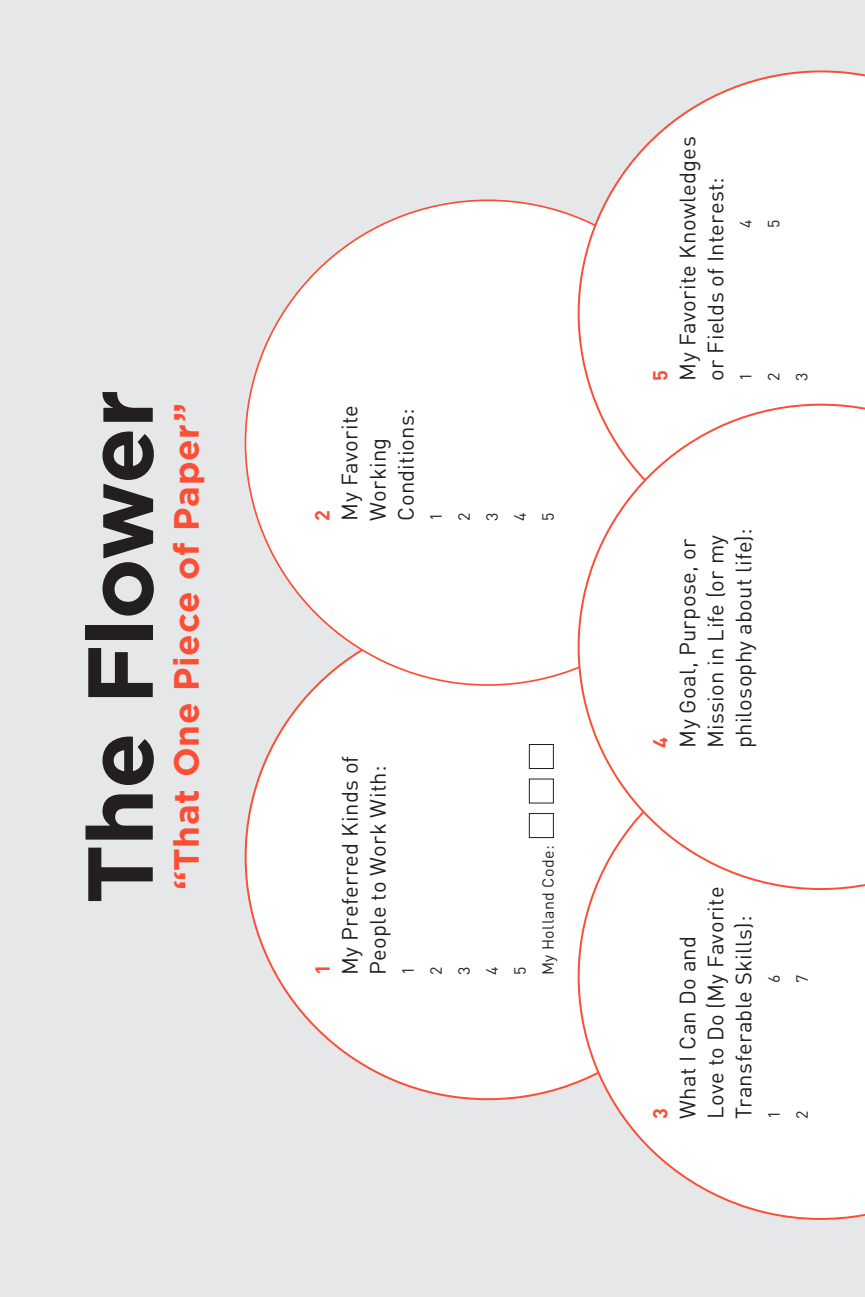
<style>
.page{position:relative;width:865px;height:1297px;background:#fff}
.page>*{position:absolute;margin:0;border:0;box-sizing:border-box;transform-origin:0 0}
.t1{font:700 92px "Gotham";letter-spacing:-.015em;color:#231f20}
.t2{font:700 35px "Gotham";letter-spacing:.02em;color:#fb4f35}
.t3{font:22px/28px "DIN";letter-spacing:.01em;color:#231f20}
.t4{font:700 20px "DIN";color:#fb4f35}
.t5{font:16px/28px "DIN";letter-spacing:.03em;color:#231f20}
</style>
<div class="page">
<div style="left:0;top:0;width:864px;height:1296px;background:#e6e7e9"></div>
<div style="left:245px;top:614px;width:484px;height:484px;background:#fff;border-radius:50%"></div>
<div style="left:245px;top:200px;width:484px;height:484px;background:#fff;border-radius:50%"></div>
<svg style="left:544px;top:70px;width:320px;height:333px"></svg>
<svg style="left:544px;top:744px;width:320px;height:476px"></svg>
<div style="left:577px;top:403px;width:287px;height:486px;background:#fff"></div>
<div style="left:528px;top:813px;width:25px;height:24px;border:1px solid #231f20"></div>
<div style="left:528px;top:744px;width:25px;height:24px;border:1px solid #231f20"></div>
<h1 class="t1" style="left:59px;top:903px;width:516px;rotate:-90deg">The Flower</h1>
<h2 class="t2" style="left:163px;top:890px;width:488px;rotate:-90deg">“That One Piece of Paper”</h2>
<p class="t4" style="left:309px;top:520px;width:12px;rotate:-90deg">2</p>
<p class="t3" style="left:335px;top:520px;width:117px;rotate:-90deg">My Favorite<br>Working<br>Conditions:</p>
<p class="t5" style="left:421px;top:520px;width:10px;text-align:justify;rotate:-90deg">1<br>2<br>3<br>4<br>5</p>
<p class="t4" style="left:309px;top:975px;width:12px;rotate:-90deg">1</p>
<p class="t3" style="left:335px;top:975px;width:221px;rotate:-90deg">My Preferred Kinds of<br>People to Work With:</p>
<p class="t5" style="left:393px;top:975px;width:131px;rotate:-90deg">1<br>2<br>3<br>4<br>5<br>My Holland Code:</p>
<p class="t4" style="left:646px;top:380px;width:12px;rotate:-90deg">5</p>
<p class="t3" style="left:672px;top:380px;width:245px;rotate:-90deg">My Favorite Knowledges or Fields of Interest:</p>
<p class="t5" style="left:731px;top:227px;width:10px;rotate:-90deg">4<br>5</p>
<p class="t5" style="left:731px;top:380px;width:10px;text-align:justify;rotate:-90deg">1<br>2<br>3</p>
<p class="t4" style="left:646px;top:747px;width:12px;rotate:-90deg">4</p>
<p class="t3" style="left:672px;top:747px;width:221px;rotate:-90deg">My Goal, Purpose, or<br>Mission in Life (or my philosophy about life):</p>
<p class="t4" style="left:646px;top:1118px;width:12px;rotate:-90deg">3</p>
<p class="t3" style="left:672px;top:1118px;width:234px;rotate:-90deg">What I Can Do and<br>Love to Do (My Favorite<br>Transferable Skills):</p>
<p class="t5" style="left:759px;top:983px;width:10px;rotate:-90deg">6<br>7</p>
<p class="t5" style="left:759px;top:1118px;width:10px;rotate:-90deg">1<br>2</p>
</div>
